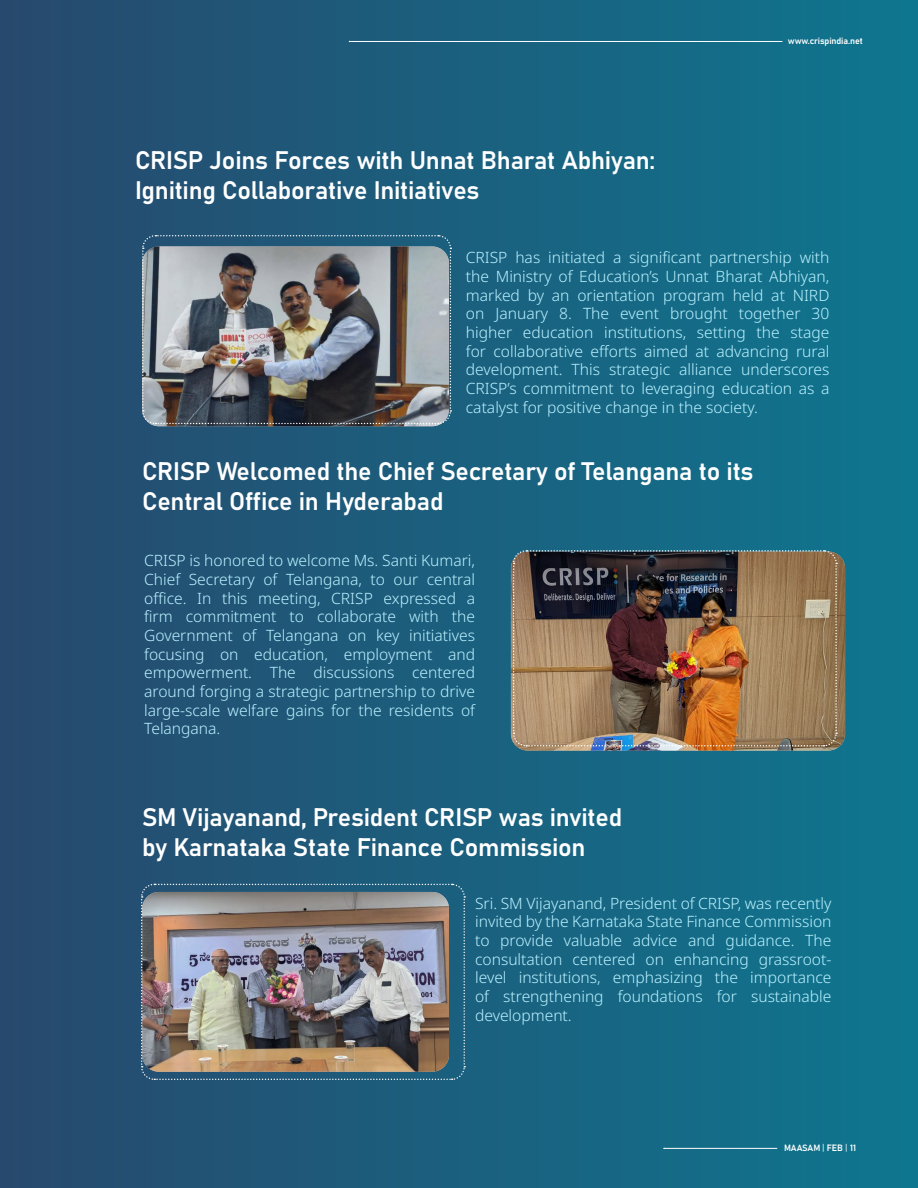
<style>
.page{position:relative;width:918px;height:1188px;background:#fff}
.page>*{position:absolute;margin:0;border:0;box-sizing:border-box;transform-origin:0 0}
.t1{font:25.05px/30.2px "Bahnschrift";letter-spacing:-.01em;color:#fff}
.t2{font:300 15.6px/18.8px "Noto Sans";color:#baf1ff;text-align:justify}
.t3{font:9px "Bahnschrift";letter-spacing:-.01em;color:#fff}
</style>
<div class="page">
<div style="left:0;top:0;width:918px;height:1188px;background:linear-gradient(to right,#27496d,#0f768f)"></div>
<img style="left:511px;top:552px;width:334px;height:199px">
<img style="left:141px;top:234px;width:311px;height:191px">
<img style="left:512px;top:549px;width:326px;height:198px">
<img style="left:140px;top:883px;width:326px;height:198px">
<hr style="left:350px;top:41px;width:432px;height:1px;background:#fff">
<hr style="left:664px;top:1148px;width:113px;height:1px;background:#fff">
<h1 class="t1" style="left:135px;top:143px;width:522px">CRISP Joins Forces with Unnat Bharat Abhiyan:<br>Igniting Collaborative Initiatives</h1>
<p class="t3" style="left:788px;top:34px;width:76px">www.crispindia.net</p>
<p class="t2" style="left:466px;top:249px;width:365px">CRISP has initiated a significant partnership with the Ministry of Education’s Unnat Bharat Abhiyan, marked by an orientation program held at NIRD on January 8. The event brought together 30 higher education institutions, setting the stage for collaborative efforts aimed at advancing rural development. This strategic alliance underscores CRISP’s commitment to leveraging education as a catalyst for positive change in the society.</p>
<h1 class="t1" style="left:142px;top:455px;width:613px">CRISP Welcomed the Chief Secretary of Telangana to its<br>Central Office in Hyderabad</h1>
<p class="t2" style="left:144px;top:551px;width:332px">CRISP is honored to welcome Ms. Santi Kumari, Chief Secretary of Telangana, to our central office. In this meeting, CRISP expressed a firm commitment to collaborate with the Government of Telangana on key initiatives focusing on education, employment and empowerment. The discussions centered around forging a strategic partnership to drive large-scale welfare gains for the residents of Telangana.</p>
<h1 class="t1" style="left:142px;top:800px;width:482px">SM Vijayanand, President CRISP was invited by Karnataka State Finance Commission</h1>
<p class="t2" style="left:475px;top:894px;width:358px">Sri. SM Vijayanand, President of CRISP, was recently invited by the Karnataka State Finance Commission to provide valuable advice and guidance. The consultation centered on enhancing grassroot&shy;level institutions, emphasizing the importance of strengthening foundations for sustainable development.</p>
<p class="t3" style="left:784px;top:1141px;width:74px">MAASAM | FEB | 11</p>
</div>
